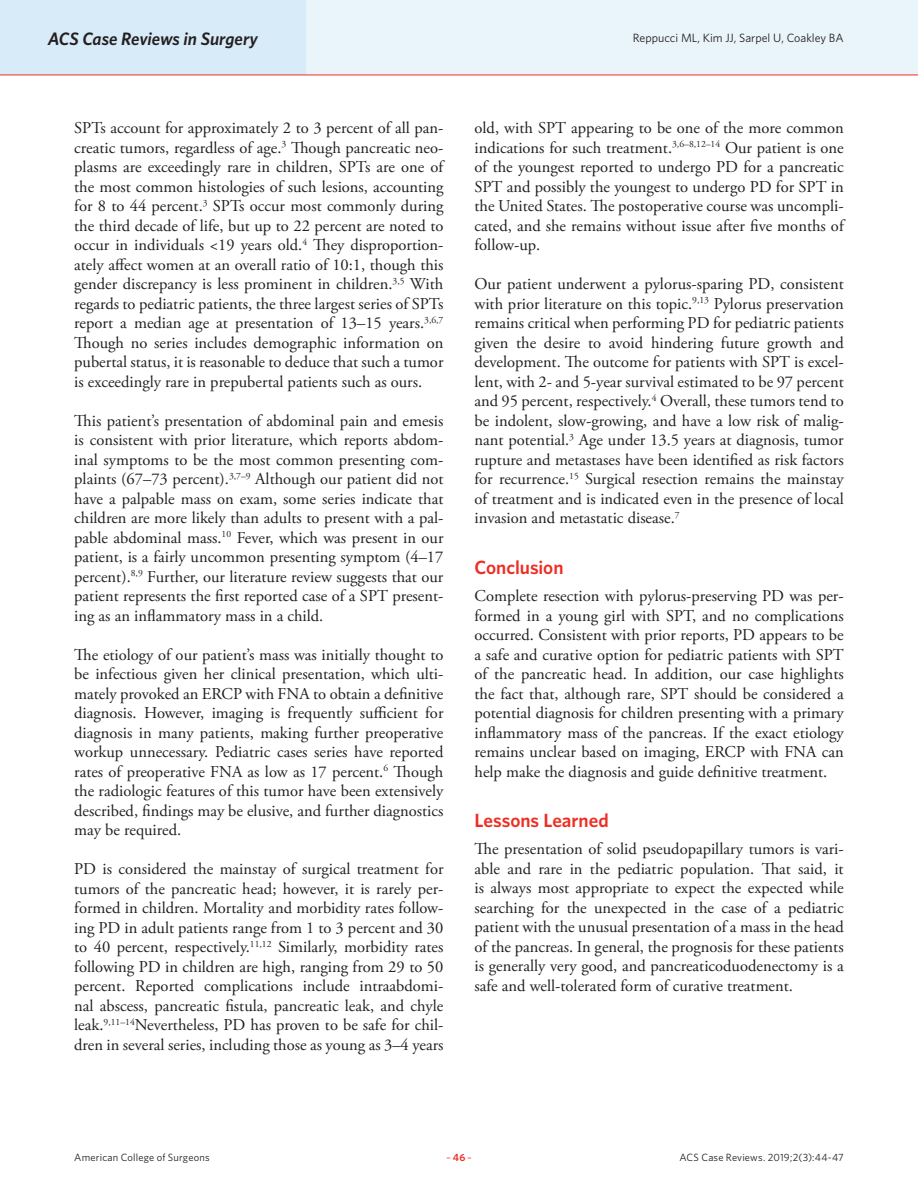
<style>
.page{position:relative;width:918px;height:1188px;background:#fff}
.page>*{position:absolute;margin:0;border:0;box-sizing:border-box;transform-origin:0 0}
.Article_Subhead{font:600 19.2px "Whitney";color:#ee2e22}
.t1{font:italic 600 18px "Whitney";letter-spacing:-.005em;color:#231f20}
.Article_Body_no_inde{font:16.5px/19.5px "Adobe Garamond Pro";color:#231f20;text-align:justify}
.t2{font:12px "Whitney";color:#231f20}
.t3{font:10.5px "Whitney";letter-spacing:.015em;color:#231f20}
.t4{font:10.5px "Whitney";color:#ee2e22}
.s1{font-weight:600}
</style>
<div class="page">
<div style="left:0;top:0;width:918px;height:75px;background:#eaf5fb"></div>
<div style="left:0;top:0;width:306px;height:75px;background:#d7ebf8"></div>
<hr style="left:0;top:75px;width:918px;height:1px;background:#ee2e22">
<p class="t1" style="left:48px;top:26px;width:212px">ACS Case Reviews in Surgery</p>
<p class="t2" style="left:633px;top:30px;width:212px">Reppucci ML, Kim JJ, Sarpel U, Coakley BA</p>
<p class="Article_Body_no_inde" style="left:74px;top:119px;width:371px">SPTs account for approximately 2 to 3 percent of all pan&shy;creatic tumors, regardless of age.<sup>3</sup> Though pancreatic neo&shy;plasms are exceedingly rare in children, SPTs are one of the most common histologies of such lesions, accounting for 8 to 44 percent.<sup>3</sup> SPTs occur most commonly during the third decade of life, but up to 22 percent are noted to occur in individuals &lt;19 years old.<sup>4</sup> They disproportion&shy;ately affect women at an overall ratio of 10:1, though this gender discrepancy is less prominent in children.<sup>3,5</sup> With regards to pediatric patients, the three largest series of SPTs report a median age at presentation of 13–15 years.<sup>3,6,7<br></sup>Though no series includes demographic information on pubertal status, it is reasonable to deduce that such a tumor is exceedingly rare in prepubertal patients such as ours.</p>
<p class="Article_Body_no_inde" style="left:74px;top:412px;width:371px">This patient’s presentation of abdominal pain and emesis is consistent with prior literature, which reports abdom&shy;inal symptoms to be the most common presenting com&shy;plaints (67–73 percent).<sup>3,7–9</sup> Although our patient did not have a palpable mass on exam, some series indicate that children are more likely than adults to present with a pal&shy;pable abdominal mass.<sup>10</sup> Fever, which was present in our patient, is a fairly uncommon presenting symptom (4–17 percent).<sup>8,9</sup> Further, our literature review suggests that our patient represents the first reported case of a SPT present&shy;ing as an inflammatory mass in a child.</p>
<p class="Article_Body_no_inde" style="left:74px;top:646px;width:371px">The etiology of our patient’s mass was initially thought to be infectious given her clinical presentation, which ulti&shy;mately provoked an ERCP with FNA to obtain a definitive diagnosis. However, imaging is frequently sufficient for diagnosis in many patients, making further preoperative workup unnecessary. Pediatric cases series have reported rates of preoperative FNA as low as 17 percent.<sup>6</sup> Though the radiologic features of this tumor have been extensively described, findings may be elusive, and further diagnostics may be required.</p>
<p class="Article_Body_no_inde" style="left:74px;top:860px;width:371px">PD is considered the mainstay of surgical treatment for tumors of the pancreatic head; however, it is rarely per&shy;formed in children. Mortality and morbidity rates follow&shy;ing PD in adult patients range from 1 to 3 percent and 30 to 40 percent, respectively.<sup>11,12</sup> Similarly, morbidity rates following PD in children are high, ranging from 29 to 50 percent. Reported complications include intraabdomi&shy;nal abscess, pancreatic fistula, pancreatic leak, and chyle leak.<sup>9,11–14</sup>Nevertheless, PD has proven to be safe for chil&shy;dren in several series, including those as young as 3–4 years</p>
<p class="Article_Body_no_inde" style="left:475px;top:119px;width:371px">old, with SPT appearing to be one of the more common indications for such treatment.<sup>3,6–8,12–14</sup> Our patient is one of the youngest reported to undergo PD for a pancreatic SPT and possibly the youngest to undergo PD for SPT in the United States. The postoperative course was uncompli&shy;cated, and she remains without issue after five months of follow-up.</p>
<p class="Article_Body_no_inde" style="left:475px;top:275px;width:371px">Our patient underwent a pylorus-sparing PD, consistent with prior literature on this topic.<sup>9,13</sup> Pylorus preservation remains critical when performing PD for pediatric patients given the desire to avoid hindering future growth and development. The outcome for patients with SPT is excel&shy;lent, with 2- and 5-year survival estimated to be 97 percent and 95 percent, respectively.<sup>4</sup> Overall, these tumors tend to be indolent, slow-growing, and have a low risk of malig&shy;nant potential.<sup>3</sup> Age under 13.5 years at diagnosis, tumor rupture and metastases have been identified as risk factors for recurrence.<sup>15</sup> Surgical resection remains the mainstay of treatment and is indicated even in the presence of local invasion and metastatic disease.<sup>7</sup></p>
<p class="Article_Subhead" style="left:475px;top:555px;width:91px">Conclusion</p>
<p class="Article_Body_no_inde" style="left:475px;top:587px;width:371px">Complete resection with pylorus-preserving PD was per&shy;formed in a young girl with SPT, and no complications occurred. Consistent with prior reports, PD appears to be a safe and curative option for pediatric patients with SPT of the pancreatic head. In addition, our case highlights the fact that, although rare, SPT should be considered a potential diagnosis for children presenting with a primary inflammatory mass of the pancreas. If the exact etiology remains unclear based on imaging, ERCP with FNA can help make the diagnosis and guide definitive treatment.</p>
<p class="Article_Subhead" style="left:475px;top:808px;width:136px">Lessons Learned</p>
<p class="Article_Body_no_inde" style="left:475px;top:840px;width:371px">The presentation of solid pseudopapillary tumors is vari&shy;able and rare in the pediatric population. That said, it is always most appropriate to expect the expected while searching for the unexpected in the case of a pediatric patient with the unusual presentation of a mass in the head of the pancreas. In general, the prognosis for these patients is generally very good, and pancreaticoduodenectomy is a safe and well-tolerated form of curative treatment.</p>
<p class="t3" style="left:74px;top:1150px;width:137px">American College of Surgeons</p>
<p class="t4" style="left:446px;top:1150px;width:27px">–<span class="s1">46</span>–</p>
<p class="t3" style="left:679px;top:1150px;width:166px">ACS Case Reviews. 2019;2(3):44-47</p>
</div>
